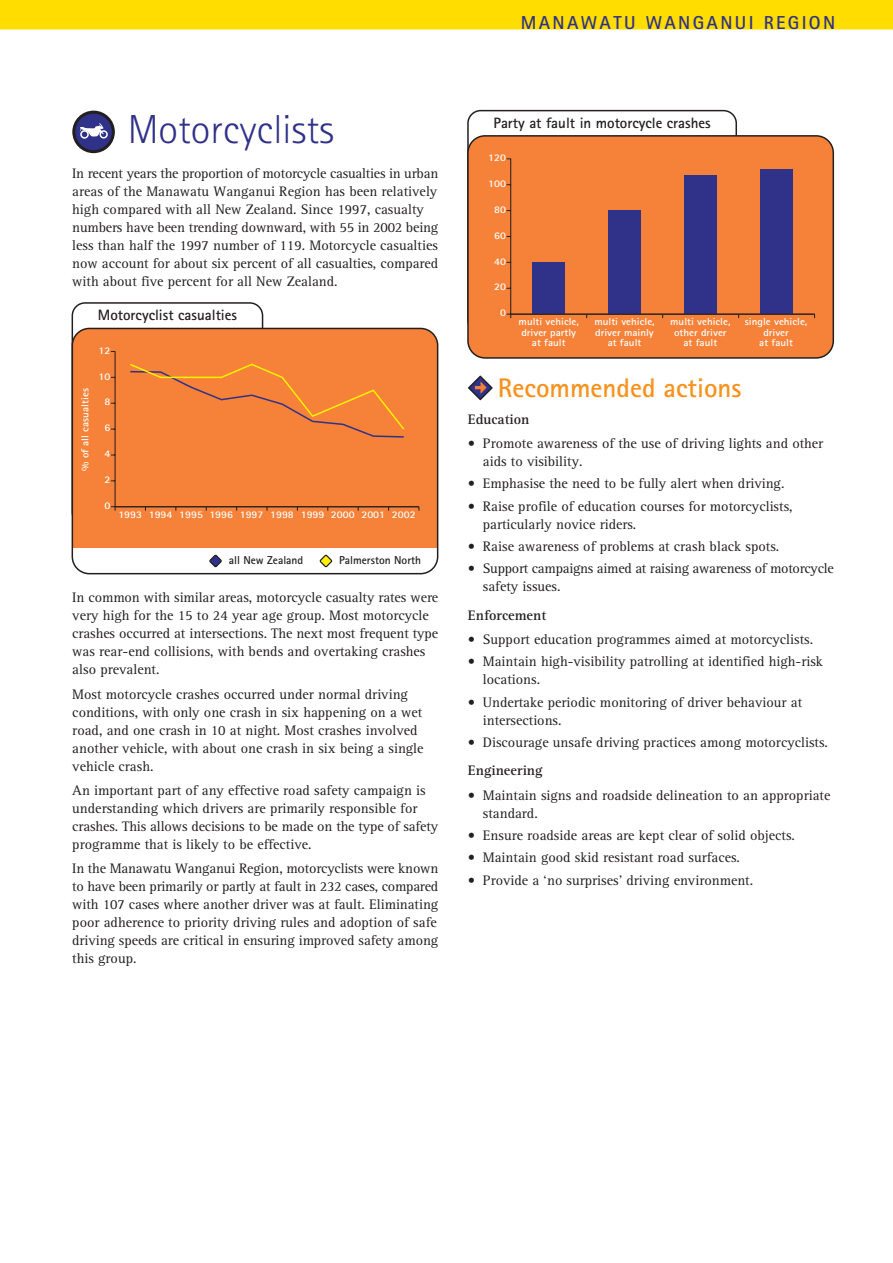
<style>
.page{position:relative;width:893px;height:1263px;background:#fff}
.page>*{position:absolute;margin:0;border:0;box-sizing:border-box;transform-origin:0 0}
.t1{font:40.5px "Rotis Sans Serif Light NZT";color:#303188}
.t2{font:27px "Rotis Sans Serif Bold NZT";color:#f7921e}
.t3{font:18.75px "Rotis Sans Serif Bold NZT";letter-spacing:.125em;color:#303188}
.t4{font:15px "Rotis Sans Serif Bold NZT";color:#231f20}
.t5{font:14.25px/18px "Rotis Serif NZT";color:#231f20}
.t6{font:14.25px/18px "Rotis Serif NZT";letter-spacing:-.02em;color:#231f20}
.t7{font:14.25px "Rotis Serif Bold NZT";color:#231f20}
.t8{font:11.55px "Rotis Sans Serif Bold NZT";color:#231f20}
.t9{font:10.2px/10.2px "Rotis Sans Serif Bold NZT";color:#fff;text-align:center;scale:1.09 1}
</style>
<div class="page">
<div style="left:0;top:0;width:892px;height:30px;background:#fd0"></div>
<svg style="left:468px;top:376px;width:24px;height:24px"></svg>
<svg style="left:470px;top:377px;width:21px;height:21px"></svg>
<svg style="left:475px;top:381px;width:12px;height:14px"></svg>
<svg style="left:72px;top:111px;width:43px;height:42px"></svg>
<div style="left:75px;top:114px;width:37px;height:36px;background:#303188;border-radius:50%"></div>
<svg style="left:79px;top:123px;width:29px;height:16px"></svg>
<div style="left:72px;top:328px;width:365px;height:246px;background:#f58238;border-radius:17px"></div>
<div style="left:72px;top:548px;width:365px;height:26px;background:#fff"></div>
<div style="left:72px;top:328px;width:366px;height:246px;border:2px solid #231f20;border-radius:17px"></div>
<svg style="left:209px;top:554px;width:13px;height:14px"></svg>
<svg style="left:319px;top:554px;width:14px;height:14px"></svg>
<hr style="left:115px;top:506px;width:304px;height:1px;background:#231f20">
<svg style="left:111px;top:506px;width:5px;height:5px"></svg>
<hr style="left:115px;top:351px;width:1px;height:156px;background:#231f20">
<div style="left:467px;top:135px;width:367px;height:224px;background:#f58238;border:2px solid #231f20;border-radius:17px"></div>
<hr style="left:510px;top:159px;width:1px;height:155px;background:#231f20">
<div style="left:532px;top:262px;width:33px;height:52px;background:#303188"></div>
<div style="left:608px;top:211px;width:32px;height:103px;background:#303188"></div>
<div style="left:684px;top:176px;width:32px;height:138px;background:#303188"></div>
<div style="left:760px;top:169px;width:32px;height:145px;background:#303188"></div>
<svg style="left:130px;top:363px;width:275px;height:75px"></svg>
<hr style="left:510px;top:314px;width:304px;height:1px;background:#231f20">
<h3 class="t3" style="left:521px;top:16px;width:316px">MANAWATU WANGANUI REGION</h3>
<h1 class="t1" style="left:128px;top:114px;width:208px">Motorcyclists</h1>
<p class="t5" style="left:72px;top:165px;width:367px">In recent years the proportion of motorcycle casualties in urban areas of the Manawatu Wanganui Region has been relatively high compared with all New Zealand. Since 1997, casualty numbers have been trending downward, with 55 in 2002 being less than half the 1997 number of 119. Motorcycle casualties now account for about six percent of all casualties, compared with about five percent for all New Zealand.</p>
<p class="t4" style="left:98px;top:310px;width:141px">Motorcyclist casualties</p>
<p class="t9" style="left:98px;top:346px;width:12px">12</p>
<p class="t9" style="left:81px;top:471px;width:77px;rotate:-90deg">% of all casualties</p>
<p class="t9" style="left:98px;top:372px;width:12px">10</p>
<p class="t9" style="left:104px;top:398px;width:7px">8</p>
<p class="t9" style="left:104px;top:424px;width:7px">6</p>
<p class="t9" style="left:104px;top:450px;width:7px">4</p>
<p class="t9" style="left:104px;top:475px;width:7px">2</p>
<p class="t9" style="left:104px;top:501px;width:7px">0</p>
<p class="t9" style="left:118px;top:510px;width:274px">1993 1994 1995 1996 1997 1998 1999 2000 2001 2002</p>
<p class="t8" style="left:229px;top:556px;width:76px">all New Zealand</p>
<p class="t8" style="left:339px;top:556px;width:84px">Palmerston North</p>
<p class="t5" style="left:72px;top:590px;width:367px">In common with similar areas, motorcycle casualty rates were very high for the 15 to 24 year age group. Most motorcycle crashes occurred at intersections. The next most frequent type was rear-end collisions, with bends and overtaking crashes also prevalent.</p>
<p class="t5" style="left:72px;top:686px;width:353px">Most motorcycle crashes occurred under normal driving conditions, with only one crash in six happening on a wet road, and one crash in 10 at night. Most crashes involved another vehicle, with about one crash in six being a single vehicle crash.</p>
<p class="t5" style="left:72px;top:782px;width:367px">An important part of any effective road safety campaign is understanding which drivers are primarily responsible for crashes. This allows decisions to be made on the type of safety programme that is likely to be effective.</p>
<p class="t5" style="left:72px;top:861px;width:367px;text-align:justify">In the Manawatu Wanganui Region, motorcyclists were known to have been primarily or partly at fault in 232 cases, compared with 107 cases where another driver was at fault. Eliminating poor adherence to priority driving rules and adoption of safe driving speeds are critical in ensuring improved safety among this group.</p>
<p class="t4" style="left:493px;top:117px;width:219px">Party at fault in motorcycle crashes</p>
<p class="t9" style="left:488px;top:153px;width:18px">120</p>
<p class="t9" style="left:488px;top:179px;width:18px">100</p>
<p class="t9" style="left:494px;top:205px;width:12px">80</p>
<p class="t9" style="left:494px;top:231px;width:12px">60</p>
<p class="t9" style="left:494px;top:257px;width:12px">40</p>
<p class="t9" style="left:494px;top:283px;width:12px">20</p>
<p class="t9" style="left:500px;top:309px;width:7px">0</p>
<p class="t9" style="left:518px;top:318px;width:57px">multi vehicle, driver partly at fault</p>
<p class="t9" style="left:594px;top:318px;width:57px">multi vehicle, driver mainly at fault</p>
<p class="t9" style="left:670px;top:318px;width:57px">multi vehicle, other driver at fault</p>
<p class="t9" style="left:744px;top:318px;width:59px">single vehicle, driver<br>at fault</p>
<h2 class="t2" style="left:498px;top:378px;width:245px">Recommended actions</h2>
<p class="t7" style="left:468px;top:413px;width:63px">Education</p>
<p class="t5" style="left:483px;top:435px;width:342px;text-indent:-15px">• Promote awareness of the use of driving lights and other aids to visibility.</p>
<p class="t5" style="left:468px;top:476px;width:318px">• Emphasise the need to be fully alert when driving.</p>
<p class="t5" style="left:483px;top:498px;width:311px;text-indent:-15px">• Raise profile of education courses for motorcyclists, particularly novice riders.</p>
<p class="t5" style="left:468px;top:538px;width:313px">• Raise awareness of problems at crash black spots.</p>
<p class="t6" style="left:483px;top:561px;width:352px;text-indent:-15px">• Support campaigns aimed at raising awareness of motorcycle safety issues.</p>
<p class="t7" style="left:468px;top:609px;width:80px">Enforcement</p>
<p class="t5" style="left:468px;top:632px;width:347px">• Support education programmes aimed at motorcyclists.</p>
<p class="t5" style="left:483px;top:654px;width:341px;text-indent:-15px">• Maintain high-visibility patrolling at identified high-risk locations.</p>
<p class="t5" style="left:483px;top:694px;width:321px;text-indent:-15px">• Undertake periodic monitoring of driver behaviour at intersections.</p>
<p class="t5" style="left:468px;top:734px;width:361px">• Discourage unsafe driving practices among motorcyclists.</p>
<p class="t7" style="left:468px;top:765px;width:76px">Engineering</p>
<p class="t5" style="left:483px;top:787px;width:349px;text-indent:-15px">• Maintain signs and roadside delineation to an appropriate standard.</p>
<p class="t5" style="left:468px;top:828px;width:328px">• Ensure roadside areas are kept clear of solid objects.</p>
<p class="t5" style="left:468px;top:850px;width:273px">• Maintain good skid resistant road surfaces.</p>
<p class="t5" style="left:468px;top:872px;width:287px">• Provide a ‘no surprises' driving environment.</p>
</div>
